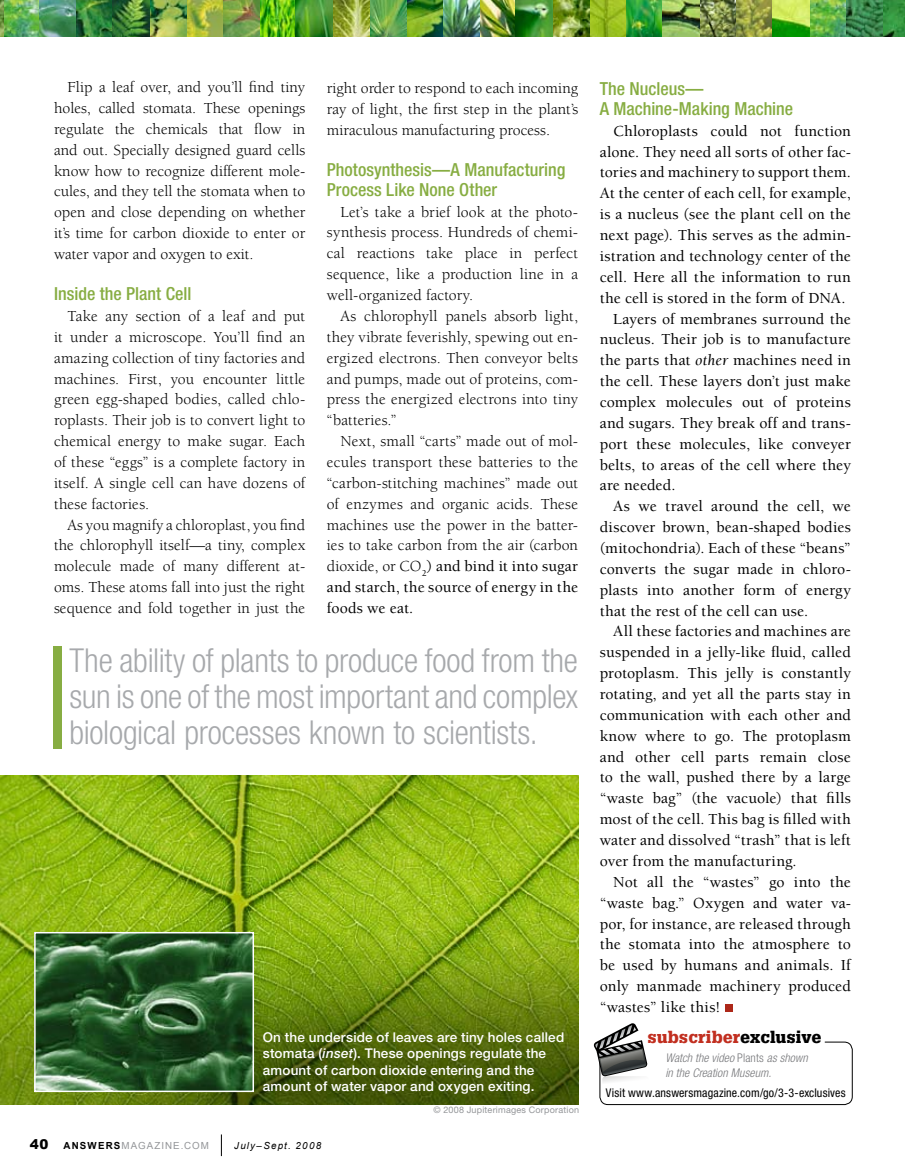
<style>
.page{position:relative;width:905px;height:1175px;background:#fff}
.page>*{position:absolute;margin:0;border:0;box-sizing:border-box;transform-origin:0 0}
.t1{font:300 condensed 33px/36px "Helvetica Neue LT Std";letter-spacing:-.01em;color:#a7a9ac;text-align:justify}
.t2{font:500 condensed 18px/19.5px "Helvetica Neue LT Std";color:#87ad42}
.t3{font:900 16.5px "Glypha LT Std";letter-spacing:.025em;color:#c12e1f}
.t4{font:15.75px/20.9px "Berkeley Std";letter-spacing:.005em;color:#000;text-align:justify}
.t5{font:500 15.75px "Berkeley Std";letter-spacing:.01em;color:#000}
.t6{font:500 13.5px/16.5px "Helvetica Neue LT Std";letter-spacing:.015em;color:#fff}
.t7{font:italic 300 condensed 12px/15px "Helvetica Neue LT Std";letter-spacing:.01em;color:#77787b}
.t8{font:condensed 12px "Helvetica Neue LT Std";letter-spacing:.01em;color:#000}
.t9{font:9.75px "Arial";letter-spacing:.105em;color:#939598}
.t10{font:italic 9.75px "Arial";letter-spacing:.125em;color:#000}
.t11{font:9px "Helvetica Neue LT Std";letter-spacing:.025em;color:#939598}
.s1{font-weight:500}
.s2{font-style:italic}
.s3{font-weight:900;font-size:13.5px;color:#000}
.s4{font-weight:700;color:#000}
.s5{font-weight:400;font-style:italic}
.s6{color:#000}
.s7{font-style:normal}
</style>
<div class="page">
<svg style="left:221px;top:1134px;width:1px;height:22px"></svg>
<div style="left:54px;top:646px;width:8px;height:103px;background:#87ad42"></div>
<img style="left:0;top:0;width:904px;height:37px">
<svg style="left:515px;top:0;width:37px;height:37px"></svg>
<img style="left:0;top:776px;width:578px;height:328px">
<img style="left:37px;top:935px;width:214px;height:154px">
<div style="left:34px;top:932px;width:220px;height:160px;border:2px solid #fff"></div>
<div style="left:724px;top:1004px;width:8px;height:7px;background:#ad2819"></div>
<svg style="left:593px;top:1023px;width:259px;height:81px"></svg>
<p class="t4" style="left:54px;top:77px;width:253px;text-indent:13px">Flip a leaf over, and you’ll find tiny holes, called stomata. These openings regulate the chemicals that flow in and out. Specially designed guard cells know how to recognize different mole&shy;cules, and they tell the stomata when to open and close depending on whether it’s time for carbon dioxide to enter or water vapor and oxygen to exit.</p>
<p class="t2" style="left:54px;top:284px;width:139px">Inside the Plant Cell</p>
<p class="t4" style="left:54px;top:306px;width:253px;text-indent:13px">Take any section of a leaf and put it under a microscope. You’ll find an amazing collection of tiny factories and machines. First, you encounter little green egg-shaped bodies, called chlo&shy;roplasts. Their job is to convert light to chemical energy to make sugar. Each of these “eggs” is a complete factory in itself. A single cell can have dozens of these factories.</p>
<p class="t4" style="left:54px;top:514px;width:253px;text-indent:13px">As you magnify a chloroplast, you find the chlorophyll itself—a tiny, complex molecule made of many different at&shy;oms. These atoms fall into just the right sequence and fold together in just the</p>
<p class="t4" style="left:327px;top:78px;width:253px">right order to respond to each incoming ray of light, the first step in the plant’s miraculous manufacturing process.</p>
<p class="t2" style="left:327px;top:160px;width:240px">Photosynthesis—A Manufacturing<br>Process Like None Other</p>
<p class="t4" style="left:327px;top:201px;width:253px;text-indent:13px">Let’s take a brief look at the photo&shy;synthesis process. Hundreds of chemi&shy;cal reactions take place in perfect sequence, like a production line in a well-organized factory.</p>
<p class="t4" style="left:327px;top:306px;width:253px;text-indent:13px">As chlorophyll panels absorb light, they vibrate feverishly, spewing out en&shy;ergized electrons. Then conveyor belts and pumps, made out of proteins, com&shy;press the energized electrons into tiny “batteries.”</p>
<p class="t4" style="left:327px;top:431px;width:253px;text-indent:13px">Next, small “carts” made out of mol&shy;ecules transport these batteries to the “carbon-stitching machines” made out of enzymes and organic acids. These machines use the power in the batter&shy;ies to take carbon from the air (carbon dioxide, or CO<sub>2</sub><span class="s1">) and bind it into sugar and starch, the source of energy in the foods we eat.</span></p>
<h1 class="t1" style="left:69px;top:642px;width:510px">The ability of plants to produce food from the sun is one of the most important and complex biological processes known to scientists.</h1>
<p class="t6" style="left:263px;top:1028px;width:303px">On the underside of leaves are tiny holes called stomata (<span class="s2">inset</span>). These openings regulate the amount of carbon dioxide entering and the amount of water vapor and oxygen exiting.</p>
<p class="t9" style="left:30px;top:1138px;width:181px"><span class="s3">40</span> <span class="s4">ANSWERS</span>MAGAZINE.COM</p>
<p class="t10" style="left:234px;top:1138px;width:88px">July–Sept. 2008</p>
<p class="t11" style="left:433px;top:1104px;width:147px">© 2008 Jupiterimages Corporation</p>
<p class="t2" style="left:599px;top:79px;width:195px">The Nucleus—<br>A Machine-Making Machine</p>
<p class="t5" style="left:613px;top:122px;width:239px">Chloroplasts could not function</p>
<p class="t5" style="left:599px;top:143px;width:253px">alone. They need all sorts of other fac-</p>
<p class="t5" style="left:599px;top:164px;width:253px">tories and machinery to support them.</p>
<p class="t5" style="left:599px;top:185px;width:253px">At the center of each cell, for example,</p>
<p class="t5" style="left:599px;top:206px;width:253px">is a nucleus (see the plant cell on the</p>
<p class="t5" style="left:599px;top:227px;width:253px">next page). This serves as the admin-</p>
<p class="t5" style="left:599px;top:248px;width:253px">istration and technology center of the</p>
<p class="t5" style="left:599px;top:268px;width:253px">cell. Here all the information to run</p>
<p class="t5" style="left:599px;top:289px;width:247px">the cell is stored in the form of DNA.</p>
<p class="t5" style="left:613px;top:310px;width:239px">Layers of membranes surround the</p>
<p class="t5" style="left:599px;top:331px;width:253px">nucleus. Their job is to manufacture</p>
<p class="t5" style="left:599px;top:352px;width:253px">the parts that <span class="s5">other</span> machines need in</p>
<p class="t5" style="left:599px;top:373px;width:253px">the cell. These layers don’t just make</p>
<p class="t5" style="left:599px;top:393px;width:253px">complex molecules out of proteins</p>
<p class="t5" style="left:599px;top:414px;width:253px">and sugars. They break off and trans-</p>
<p class="t5" style="left:599px;top:435px;width:253px">port these molecules, like conveyer</p>
<p class="t5" style="left:599px;top:456px;width:253px">belts, to areas of the cell where they</p>
<p class="t5" style="left:599px;top:477px;width:77px">are needed.</p>
<p class="t5" style="left:613px;top:498px;width:239px">As we travel around the cell, we</p>
<p class="t5" style="left:599px;top:519px;width:253px">discover brown, bean-shaped bodies</p>
<p class="t5" style="left:599px;top:539px;width:253px">(mitochondria). Each of these “beans”</p>
<p class="t5" style="left:599px;top:560px;width:253px">converts the sugar made in chloro-</p>
<p class="t5" style="left:599px;top:581px;width:253px">plasts into another form of energy</p>
<p class="t5" style="left:599px;top:602px;width:210px">that the rest of the cell can use.</p>
<p class="t5" style="left:613px;top:623px;width:239px">All these factories and machines are</p>
<p class="t5" style="left:599px;top:644px;width:253px">suspended in a jelly-like fluid, called</p>
<p class="t5" style="left:599px;top:665px;width:253px">protoplasm. This jelly is constantly</p>
<p class="t5" style="left:599px;top:685px;width:253px">rotating, and yet all the parts stay in</p>
<p class="t5" style="left:599px;top:706px;width:253px">communication with each other and</p>
<p class="t5" style="left:599px;top:727px;width:253px">know where to go. The protoplasm</p>
<p class="t5" style="left:599px;top:748px;width:253px">and other cell parts remain close</p>
<p class="t5" style="left:599px;top:769px;width:253px">to the wall, pushed there by a large</p>
<p class="t5" style="left:599px;top:790px;width:253px">“waste bag” (the vacuole) that fills</p>
<p class="t5" style="left:599px;top:811px;width:253px">most of the cell. This bag is filled with</p>
<p class="t5" style="left:599px;top:831px;width:253px">water and dissolved “trash” that is left</p>
<p class="t5" style="left:599px;top:852px;width:198px">over from the manufacturing.</p>
<p class="t5" style="left:613px;top:873px;width:239px">Not all the “wastes” go into the</p>
<p class="t5" style="left:599px;top:894px;width:253px">“waste bag.” Oxygen and water va-</p>
<p class="t5" style="left:599px;top:915px;width:253px">por, for instance, are released through</p>
<p class="t5" style="left:599px;top:936px;width:253px">the stomata into the atmosphere to</p>
<p class="t5" style="left:599px;top:957px;width:253px">be used by humans and animals. If</p>
<p class="t5" style="left:599px;top:977px;width:253px">only manmade machinery produced</p>
<p class="t5" style="left:599px;top:998px;width:122px">“wastes” like this!</p>
<p class="t3" style="left:647px;top:1026px;width:174px">subscriber<span class="s6">exclusive</span></p>
<p class="t7" style="left:665px;top:1050px;width:144px">Watch the video <span class="s7">Plants</span> as shown in the Creation Museum.</p>
<p class="t8" style="left:606px;top:1086px;width:241px">Visit www.answersmagazine.com/go/3-3-exclusives</p>
</div>
